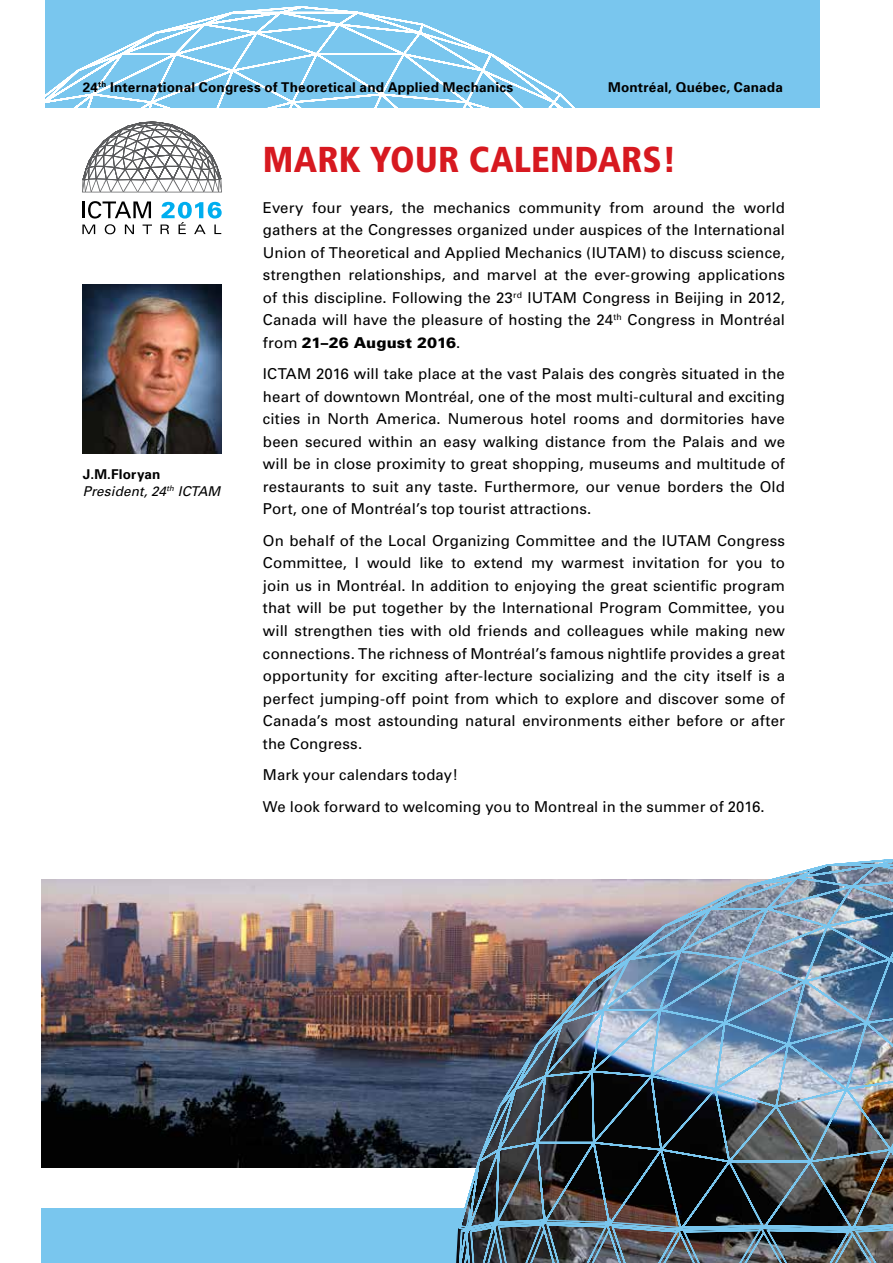
<style>
.page{position:relative;width:893px;height:1263px;background:#fff}
.page>*{position:absolute;margin:0;border:0;box-sizing:border-box;transform-origin:0 0}
.t1{font:900 condensed 36px "Frutiger";letter-spacing:.005em;color:#d71920}
.t2{font:15px/22.5px "Univers";letter-spacing:.005em;color:#000;text-align:justify}
.t3{font:700 13.5px "Univers";letter-spacing:.015em;color:#000}
.t4{font:italic 13.5px/16.5px "Univers";letter-spacing:.01em;color:#000}
.s1{font-weight:700;font-style:normal}
.s2{font-weight:900}
</style>
<div class="page">
<div style="left:45px;top:0;width:774px;height:108px;background:#79c6ee"></div>
<svg style="left:45px;top:6px;width:530px;height:448px"></svg>
<div style="left:42px;top:1208px;width:774px;height:55px;background:#79c6ee"></div>
<img style="left:42px;top:879px;width:409px;height:288px">
<svg style="left:82px;top:201px;width:70px;height:33px"></svg>
<svg style="left:161px;top:202px;width:61px;height:32px"></svg>
<svg style="left:80px;top:120px;width:143px;height:73px"></svg>
<img style="left:83px;top:284px;width:138px;height:169px">
<img style="left:451px;top:859px;width:442px;height:404px">
<p class="t3" style="left:83px;top:79px;width:432px">24<sup>th</sup> International Congress of Theoretical and Applied Mechanics</p>
<p class="t3" style="left:608px;top:79px;width:176px">Montréal, Québec, Canada</p>
<p class="t4" style="left:83px;top:466px;width:139px"><span class="s1">J.M.Floryan<br></span>President, 24<sup>th</sup> ICTAM</p>
<h1 class="t1" style="left:263px;top:138px;width:415px">MARK YOUR CALENDARS!</h1>
<p class="t2" style="left:263px;top:197px;width:524px">Every four years, the mechanics community from around the world gathers at the Congresses organized under auspices of the International Union of Theoretical and Applied Mechanics (IUTAM) to discuss science, strengthen relationships, and marvel at the ever-growing applications of this discipline. Following the 23<sup>rd</sup> IUTAM Congress in Beijing in 2012, Canada will have the pleasure of hosting the 24<sup>th</sup> Congress in Montréal from <span class="s2">21–26 August 2016</span>.</p>
<p class="t2" style="left:263px;top:363px;width:524px">ICTAM 2016 will take place at the vast Palais des congrès situated in the heart of downtown Montréal, one of the most multi-cultural and exciting cities in North America. Numerous hotel rooms and dormitories have been secured within an easy walking distance from the Palais and we will be in close proximity to great shopping, museums and multitude of restaurants to suit any taste. Furthermore, our venue borders the Old Port, one of Montréal’s top tourist attractions.</p>
<p class="t2" style="left:263px;top:530px;width:524px">On behalf of the Local Organizing Committee and the IUTAM Congress Committee, I would like to extend my warmest invitation for you to join us in Montréal. In addition to enjoying the great scientific program that will be put together by the International Program Committee, you will strengthen ties with old friends and colleagues while making new connections. The richness of Montréal’s famous nightlife provides a great opportunity for exciting after-lecture socializing and the city itself is a perfect jumping-off point from which to explore and discover some of Canada’s most astounding natural environments either before or after the Congress.</p>
<p class="t2" style="left:263px;top:759px;width:503px;line-height:31.5px">Mark your calendars today!<br>We look forward to welcoming you to Montreal in the summer of 2016.</p>
</div>
